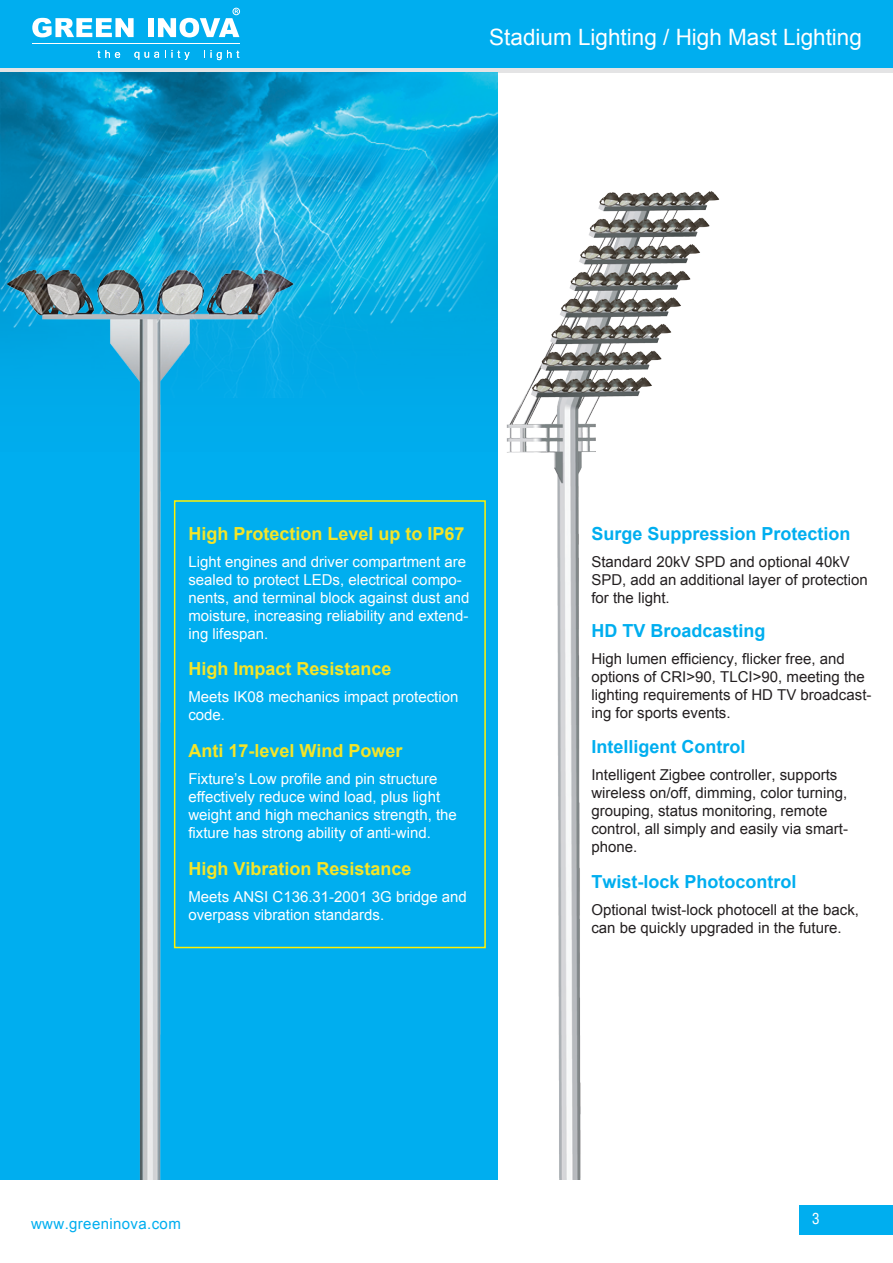
<style>
.page{position:relative;width:893px;height:1263px;background:#fff}
.page>*{position:absolute;margin:0;border:0;box-sizing:border-box;transform-origin:0 0}
.t1{font:22.5px "Arial";color:#fff}
.t2{font:700 18px "Arial";color:#f4e528}
.t3{font:700 18px "Arial";color:#00aeef}
.t4{font:15px/18px "Arial";color:#231f20}
.t5{font:15px/18px "Arial";color:#fff}
.t6{font:15px "Arial";letter-spacing:.025em;color:#00aeef}
.t7{font:condensed 15px "Helvetica";color:#fff}
</style>
<div class="page">
<div style="left:0;top:0;width:893px;height:68px;background:#00aeef"></div>
<hr style="left:0;top:68px;width:893px;height:4px;background:#e4e4e5">
<svg style="left:32px;top:18px;width:102px;height:19px"></svg>
<div style="left:148px;top:18px;width:6px;height:19px;background:#fff"></div>
<svg style="left:98px;top:50px;width:22px;height:8px"></svg>
<svg style="left:134px;top:52px;width:5px;height:8px"></svg>
<svg style="left:145px;top:52px;width:14px;height:6px"></svg>
<svg style="left:165px;top:50px;width:25px;height:10px"></svg>
<svg style="left:211px;top:50px;width:28px;height:10px"></svg>
<hr style="left:32px;top:43px;width:208px;height:1px;background:#fff">
<svg style="left:158px;top:10px;width:81px;height:27px"></svg>
<div style="left:233px;top:8px;width:7px;height:7px;border:1px solid #fff;border-radius:50%"></div>
<div style="left:799px;top:1205px;width:94px;height:29px;background:#00aeef"></div>
<div style="left:0;top:73px;width:497px;height:1107px;background:#00aeef"></div>
<img style="left:506px;top:191px;width:214px;height:988px">
<div style="left:174px;top:500px;width:312px;height:448px;background:#00aeef;border:2px solid #fff101"></div>
<img style="left:0;top:350px;width:305px;height:829px">
<img style="left:0;top:72px;width:535px;height:278px">
<img style="left:126px;top:130px;width:267px;height:280px">
<h1 class="t1" style="left:489px;top:22px;width:374px">Stadium Lighting / High Mast Lighting</h1>
<p class="t2" style="left:188px;top:521px;width:278px">High Protection Level up to IP67</p>
<p class="t5" style="left:188px;top:552px;width:282px">Light engines and driver compartment are sealed to protect LEDs, electrical compo&shy;nents, and terminal block against dust and moisture, increasing reliability and extend&shy;ing lifespan.</p>
<p class="t2" style="left:188px;top:657px;width:205px">High Impact Resistance</p>
<p class="t5" style="left:188px;top:688px;width:272px">Meets IK08 mechanics impact protection code.</p>
<p class="t2" style="left:188px;top:739px;width:216px">Anti 17-level Wind Power</p>
<p class="t5" style="left:188px;top:770px;width:270px">Fixture’s Low profile and pin structure effectively reduce wind load, plus light weight and high mechanics strength, the fixture has strong ability of anti-wind.</p>
<p class="t2" style="left:188px;top:856px;width:225px">High Vibration Resistance</p>
<p class="t5" style="left:188px;top:888px;width:280px">Meets ANSI C136.31-2001 3G bridge and overpass vibration standards.</p>
<p class="t3" style="left:591px;top:521px;width:261px">Surge Suppression Protection</p>
<p class="t4" style="left:591px;top:552px;width:278px">Standard 20kV SPD and optional 40kV<br>SPD, add an additional layer of protection for the light.</p>
<p class="t3" style="left:591px;top:619px;width:176px">HD TV Broadcasting</p>
<p class="t4" style="left:591px;top:650px;width:282px">High lumen efficiency, flicker free, and options of CRI&gt;90, TLCI&gt;90, meeting the lighting requirements of HD TV broadcast&shy;ing for sports events.</p>
<p class="t3" style="left:591px;top:734px;width:156px">Intelligent Control</p>
<p class="t4" style="left:591px;top:765px;width:258px">Intelligent Zigbee controller, supports wireless on/off, dimming, color turning, grouping, status monitoring, remote control, all simply and easily via smart&shy;phone.</p>
<p class="t3" style="left:591px;top:870px;width:207px">Twist-lock Photocontrol</p>
<p class="t4" style="left:591px;top:901px;width:269px">Optional twist-lock photocell at the back, can be quickly upgraded in the future.</p>
<p class="t6" style="left:31px;top:1214px;width:151px">www.greeninova.com</p>
<p class="t7" style="left:812px;top:1209px;width:9px">3</p>
</div>
